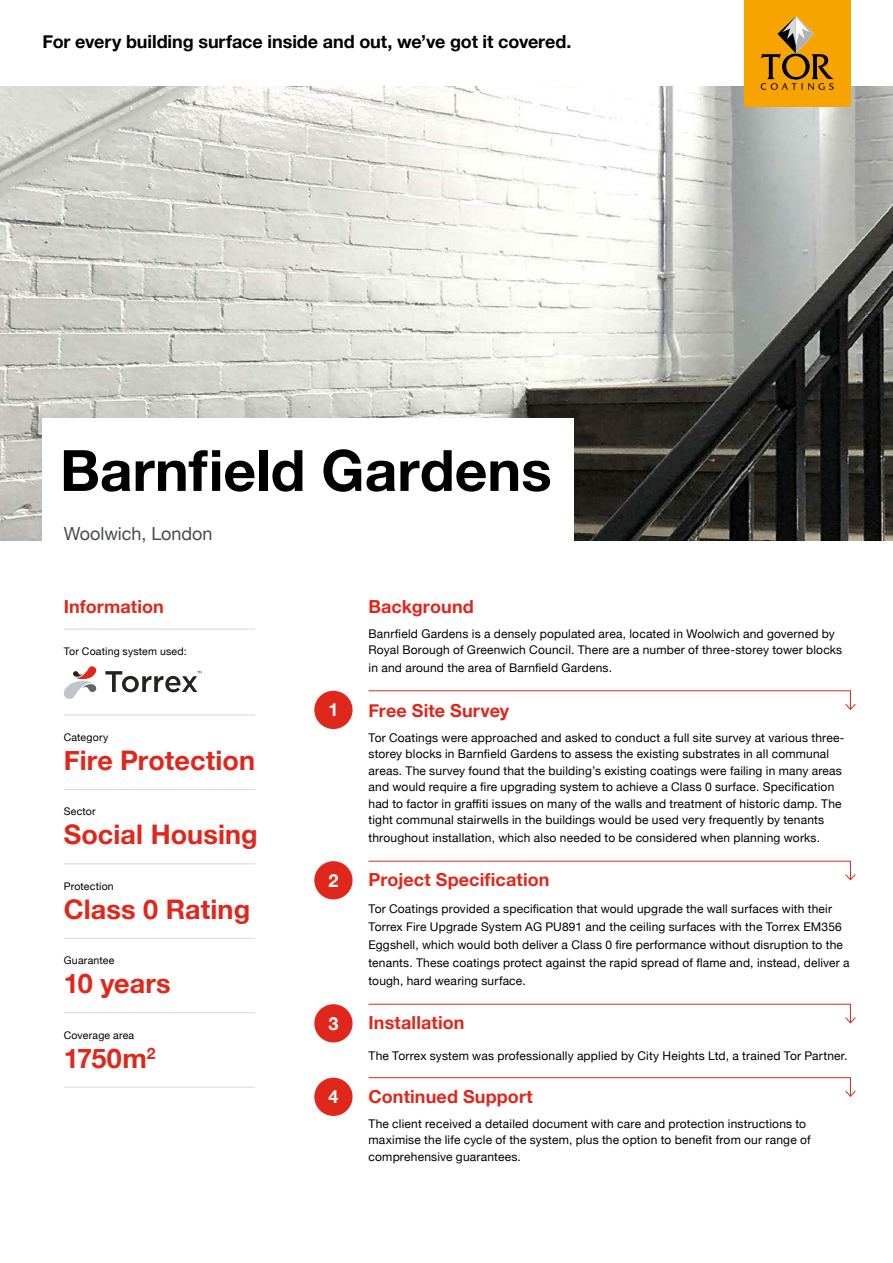
<style>
.page{position:relative;width:893px;height:1263px;background:#fff}
.page>*{position:absolute;margin:0;border:0;box-sizing:border-box;transform-origin:0 0}
.t1{font:700 57px "Helvetica Neue";color:#000}
.t2{font:700 27px "Helvetica Neue";letter-spacing:.005em;color:#df271c}
.t3{font:700 18px "Helvetica Neue";letter-spacing:.005em;color:#df271c}
.t4{font:700 18px "Helvetica Neue";letter-spacing:-.005em;color:#000}
.t5{font:18px "Helvetica Neue";color:#494b52}
.t6{font:700 18px "Helvetica Neue";color:#fff}
.t7{font:12px/16.5px "Helvetica Neue";letter-spacing:.015em;color:#000}
.t8{font:10.5px "Helvetica Neue";letter-spacing:.02em;color:#000}
</style>
<div class="page">
<img style="left:0;top:85px;width:893px;height:455px">
<div style="left:43px;top:418px;width:531px;height:164px;background:#fff"></div>
<hr style="left:64px;top:629px;width:191px;height:1px;background:#d2d7db">
<div style="left:744px;top:0;width:106px;height:106px;background:#f7a400"></div>
<svg style="left:761px;top:16px;width:73px;height:74px"></svg>
<svg style="left:105px;top:671px;width:96px;height:21px"></svg>
<svg style="left:64px;top:666px;width:33px;height:33px"></svg>
<div style="left:314px;top:691px;width:39px;height:38px;background:#df271c;border-radius:50%"></div>
<div style="left:314px;top:861px;width:39px;height:38px;background:#df271c;border-radius:50%"></div>
<div style="left:314px;top:1004px;width:39px;height:38px;background:#df271c;border-radius:50%"></div>
<div style="left:314px;top:1078px;width:39px;height:38px;background:#df271c;border-radius:50%"></div>
<svg style="left:368px;top:690px;width:488px;height:20px"></svg>
<svg style="left:368px;top:860px;width:488px;height:21px"></svg>
<svg style="left:368px;top:1003px;width:488px;height:21px"></svg>
<svg style="left:368px;top:1077px;width:488px;height:20px"></svg>
<hr style="left:64px;top:715px;width:191px;height:1px;background:#d2d7db">
<hr style="left:64px;top:789px;width:191px;height:1px;background:#d2d7db">
<hr style="left:64px;top:863px;width:191px;height:1px;background:#d2d7db">
<hr style="left:64px;top:938px;width:191px;height:1px;background:#d2d7db">
<hr style="left:64px;top:1012px;width:191px;height:1px;background:#d2d7db">
<hr style="left:64px;top:1087px;width:191px;height:1px;background:#d2d7db">
<h3 class="t4" style="left:43px;top:27px;width:530px">For every building surface inside and out, we’ve got it covered.</h3>
<h1 class="t1" style="left:60px;top:426px;width:493px">Barnfield Gardens</h1>
<h3 class="t5" style="left:64px;top:520px;width:150px">Woolwich, London</h3>
<h3 class="t3" style="left:64px;top:592px;width:102px">Information</h3>
<p class="t8" style="left:64px;top:644px;width:124px">Tor Coating system used:</p>
<p class="t8" style="left:64px;top:730px;width:46px">Category</p>
<h2 class="t2" style="left:64px;top:739px;width:193px">Fire Protection</h2>
<p class="t8" style="left:64px;top:804px;width:33px">Sector</p>
<h2 class="t2" style="left:64px;top:814px;width:195px">Social Housing</h2>
<p class="t8" style="left:64px;top:878px;width:51px">Protection</p>
<h2 class="t2" style="left:64px;top:888px;width:188px">Class 0 Rating</h2>
<p class="t8" style="left:64px;top:953px;width:52px">Guarantee</p>
<h2 class="t2" style="left:64px;top:962px;width:108px">10 years</h2>
<p class="t8" style="left:64px;top:1027px;width:72px">Coverage area</p>
<h2 class="t2" style="left:64px;top:1037px;width:93px">1750m<sup>2</sup></h2>
<h3 class="t6" style="left:328px;top:696px;width:12px">1</h3>
<h3 class="t6" style="left:328px;top:866px;width:12px">2</h3>
<h3 class="t6" style="left:328px;top:1009px;width:12px">3</h3>
<h3 class="t6" style="left:328px;top:1083px;width:12px">4</h3>
<h3 class="t3" style="left:369px;top:592px;width:107px">Background</h3>
<p class="t7" style="left:369px;top:626px;width:475px">Banrfield Gardens is a densely populated area, located in Woolwich and governed by<br>Royal Borough of Greenwich Council. There are a number of three-storey tower blocks</p>
<p class="t7" style="left:369px;top:661px;width:245px">in and around the area of Barnfield Gardens.</p>
<h3 class="t3" style="left:369px;top:696px;width:142px">Free Site Survey</h3>
<p class="t7" style="left:369px;top:730px;width:478px">Tor Coatings were approached and asked to conduct a full site survey at various three&shy;storey blocks in Barnfield Gardens to assess the existing substrates in all communal areas. The survey found that the building’s existing coatings were failing in many areas and would require a fire upgrading system to achieve a Class 0 surface. Specification had to factor in graffiti issues on many of the walls and treatment of historic damp. The tight communal stairwells in the buildings would be used very frequently by tenants</p>
<p class="t7" style="left:369px;top:830px;width:453px">throughout installation, which also needed to be considered when planning works.</p>
<h3 class="t3" style="left:369px;top:865px;width:182px">Project Specification</h3>
<p class="t7" style="left:369px;top:900px;width:483px;line-height:18px">Tor Coatings provided a specification that would upgrade the wall surfaces with their Torrex Fire Upgrade System AG PU891 and the ceiling surfaces with the Torrex EM356<br>Eggshell, which would both deliver a Class 0 fire performance without disruption to the tenants. These coatings protect against the rapid spread of flame and, instead, deliver a tough, hard wearing surface.</p>
<h3 class="t3" style="left:369px;top:1008px;width:97px">Installation</h3>
<p class="t7" style="left:369px;top:1048px;width:481px">The Torrex system was professionally applied by City Heights Ltd, a trained Tor Partner.</p>
<h3 class="t3" style="left:369px;top:1082px;width:166px">Continued Support</h3>
<p class="t7" style="left:369px;top:1116px;width:444px">The client received a detailed document with care and protection instructions to maximise the life cycle of the system, plus the option to benefit from our range of comprehensive guarantees.</p>
</div>
